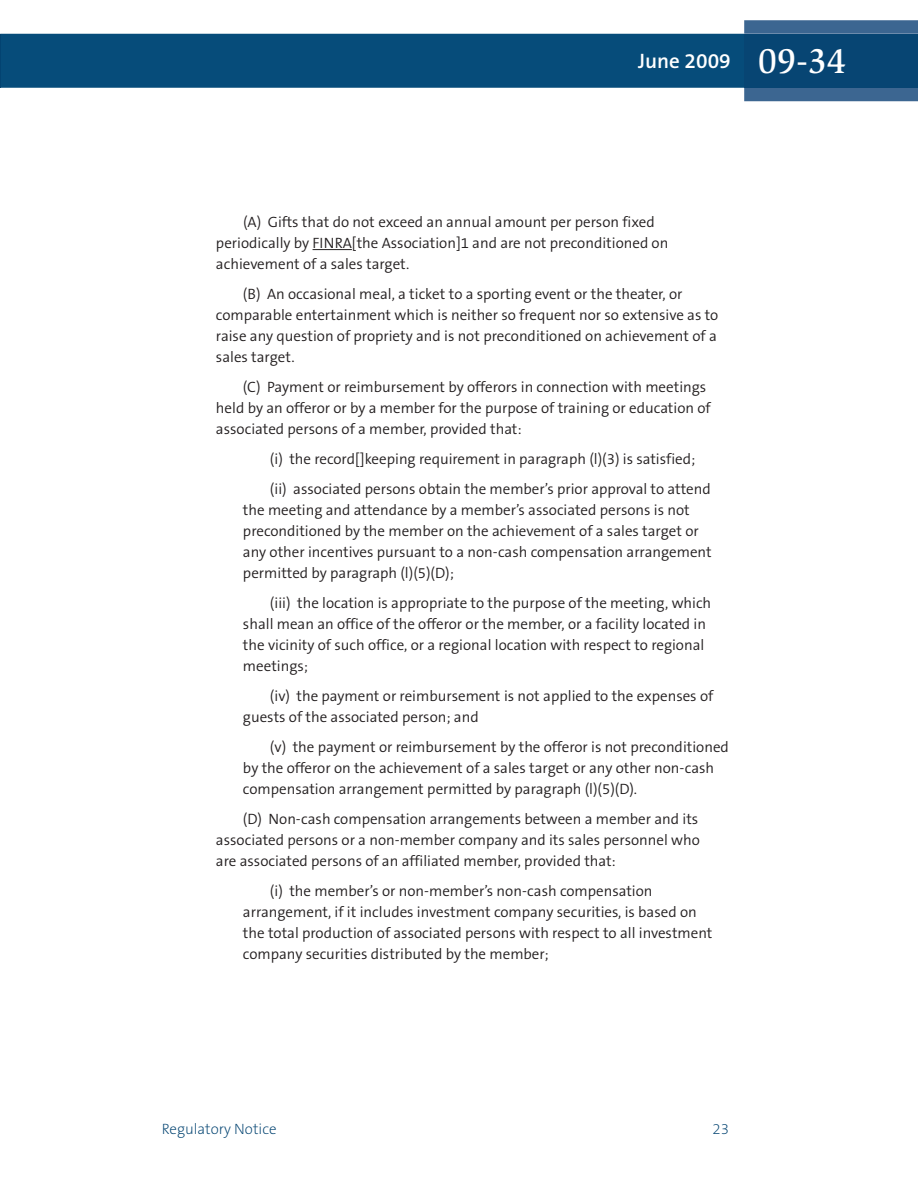
<style>
.page{position:relative;width:918px;height:1188px;background:#fff}
.page>*{position:absolute;margin:0;border:0;box-sizing:border-box;transform-origin:0 0}
.t1{font:600 21px "The Sans B6";color:#fff}
.t2{font:300 15px/21px "The Sans B4";color:#231f20}
.t3{font:200 15px "The Sans B2";color:#004270}
.s1{font-family:"Slimbach LT";font-weight:500;font-size:36px}
</style>
<div class="page">
<hr style="left:313px;top:249px;width:39px;height:1px;background:#231f20">
<div style="left:1px;top:34px;width:743px;height:54px;background:#064c7a"></div>
<svg style="left:744px;top:20px;width:174px;height:81px;background:#3f6893"></svg>
<div style="left:744px;top:34px;width:174px;height:54px;background:#074573"></div>
<hr style="left:0;top:34px;width:1px;height:54px;background:#034371">
<h1 class="t1" style="left:638px;top:50px;width:210px">June 2009 <span class="s1">09-34</span></h1>
<p class="t2" style="left:216px;top:212px;width:454px;text-indent:27px">(A) Gifts that do not exceed an annual amount per person fixed periodically by FINRA[the Association]1 and are not preconditioned on achievement of a sales target.</p>
<p class="t2" style="left:216px;top:284px;width:504px;text-indent:27px">(B) An occasional meal, a ticket to a sporting event or the theater, or comparable entertainment which is neither so frequent nor so extensive as to raise any question of propriety and is not preconditioned on achievement of a sales target.</p>
<p class="t2" style="left:216px;top:377px;width:496px;text-indent:27px">(C) Payment or reimbursement by offerors in connection with meetings held by an offeror or by a member for the purpose of training or education of associated persons of a member, provided that:</p>
<p class="t2" style="left:270px;top:444px;width:442px;line-height:30px">(i) the record[]keeping requirement in paragraph (l)(3) is satisfied; (ii) associated persons obtain the member’s prior approval to attend</p>
<p class="t2" style="left:243px;top:500px;width:470px">the meeting and attendance by a member’s associated persons is not preconditioned by the member on the achievement of a sales target or any other incentives pursuant to a non-cash compensation arrangement permitted by paragraph (l)(5)(D);</p>
<p class="t2" style="left:243px;top:593px;width:470px;text-indent:27px">(iii) the location is appropriate to the purpose of the meeting, which shall mean an office of the offeror or the member, or a facility located in the vicinity of such office, or a regional location with respect to regional meetings;</p>
<p class="t2" style="left:243px;top:686px;width:472px;text-indent:27px">(iv) the payment or reimbursement is not applied to the expenses of guests of the associated person; and</p>
<p class="t2" style="left:243px;top:737px;width:487px;text-indent:27px">(v) the payment or reimbursement by the offeror is not preconditioned by the offeror on the achievement of a sales target or any other non-cash compensation arrangement permitted by paragraph (l)(5)(D).</p>
<p class="t2" style="left:216px;top:809px;width:485px;text-align:justify;text-indent:27px">(D) Non-cash compensation arrangements between a member and its associated persons or a non-member company and its sales personnel who are associated persons of an affiliated member, provided that:</p>
<p class="t2" style="left:243px;top:881px;width:471px;text-indent:27px">(i) the member’s or non-member’s non-cash compensation arrangement, if it includes investment company securities, is based on the total production of associated persons with respect to all investment company securities distributed by the member;</p>
<p class="t3" style="left:162px;top:1121px;width:116px">Regulatory Notice</p>
<p class="t3" style="left:712px;top:1121px;width:18px">23</p>
</div>
